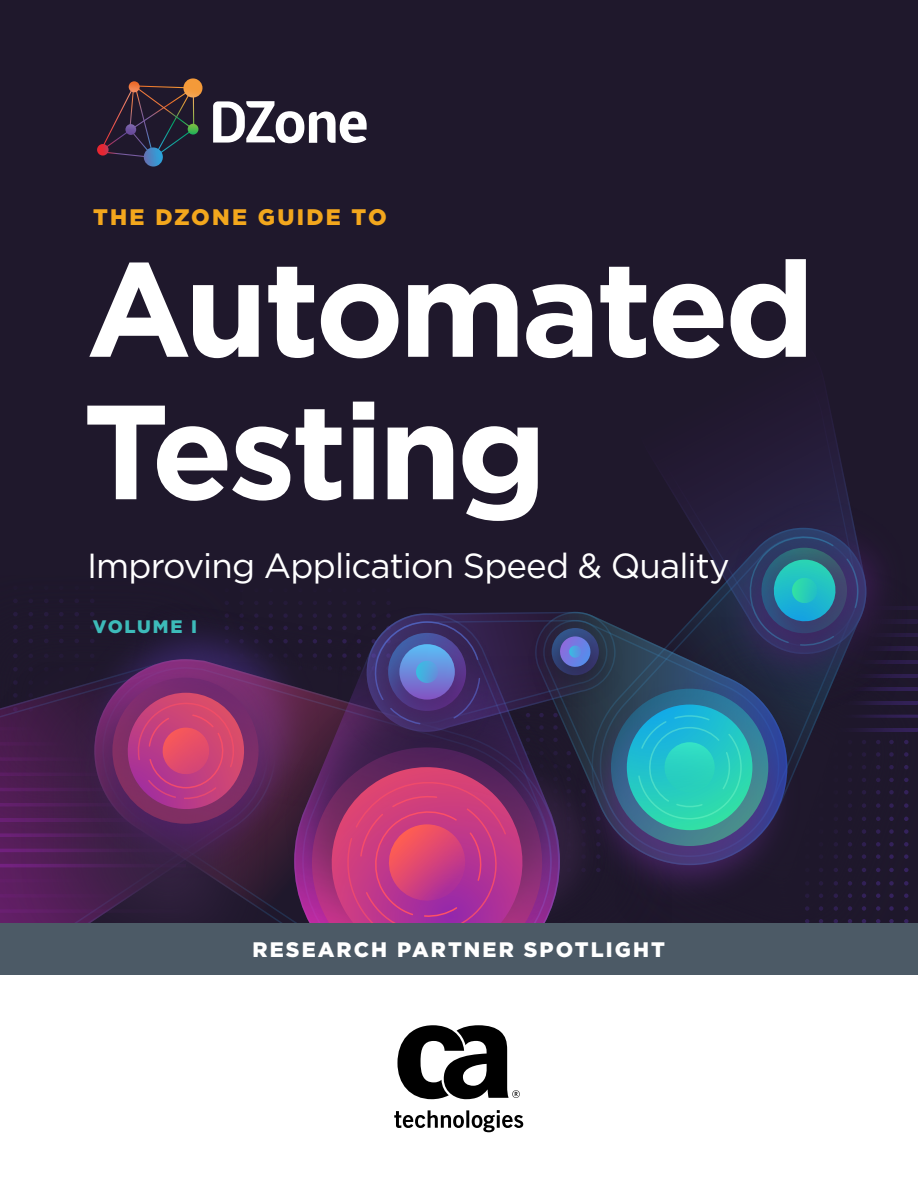
<style>
.page{position:relative;width:918px;height:1188px;background:#fff}
.page>*{position:absolute;margin:0;border:0;box-sizing:border-box;transform-origin:0 0}
.t1{font:700 133.8px/142.5px "Gotham";letter-spacing:-.035em;color:#fff}
.t2{font:34.8px "Gotham";letter-spacing:-.025em;color:#fff}
.t3{font:900 22.5px "Gotham";letter-spacing:.1em;color:#f3a71d}
.t4{font:900 21px "Gotham";letter-spacing:.1em;color:#fff}
.t5{font:900 18.15px "Gotham";letter-spacing:.1em;color:#3dbbba}
</style>
<div class="page">
<div style="left:0;top:0;width:918px;height:948px;background:#1f182c"></div>
<img style="left:822px;top:769px;width:87px;height:154px">
<svg style="left:822px;top:769px;width:47px;height:99px"></svg>
<svg style="left:662px;top:388px;width:177px;height:140px"></svg>
<img style="left:694px;top:516px;width:12px;height:96px">
<img style="left:59px;top:599px;width:258px;height:57px">
<img style="left:0;top:667px;width:263px;height:256px">
<img style="left:60px;top:648px;width:234px;height:251px">
<svg style="left:112px;top:678px;width:147px;height:146px;background:#9d3670"></svg>
<svg style="left:654px;top:612px;width:52px;height:52px"></svg>
<img style="left:591px;top:664px;width:231px;height:259px">
<svg style="left:611px;top:689px;width:157px;height:157px;background:#3b778f"></svg>
<svg style="left:627px;top:705px;width:125px;height:125px;background:#24c9c1"></svg>
<svg style="left:638px;top:715px;width:104px;height:104px;background:#29cac2"></svg>
<img style="left:263px;top:658px;width:328px;height:265px">
<svg style="left:312px;top:747px;width:230px;height:176px"></svg>
<svg style="left:318px;top:767px;width:218px;height:156px;background:#8f2f72"></svg>
<svg style="left:347px;top:787px;width:168px;height:136px;background:#c43b82"></svg>
<img style="left:317px;top:601px;width:200px;height:186px">
<img style="left:519px;top:611px;width:135px;height:126px">
<img style="left:336px;top:601px;width:183px;height:173px">
<img style="left:706px;top:451px;width:212px;height:318px">
<img style="left:718px;top:525px;width:173px;height:175px">
<svg style="left:367px;top:612px;width:249px;height:120px;background:#393564"></svg>
<svg style="left:750px;top:537px;width:168px;height:113px"></svg>
<svg style="left:144px;top:147px;width:19px;height:20px"></svg>
<svg style="left:97px;top:78px;width:106px;height:82px"></svg>
<svg style="left:213px;top:101px;width:123px;height:42px"></svg>
<svg style="left:340px;top:111px;width:27px;height:32px"></svg>
<div style="left:0;top:923px;width:918px;height:52px;background:#4c5a66"></div>
<svg style="left:394px;top:1110px;width:129px;height:22px"></svg>
<svg style="left:397px;top:1025px;width:123px;height:74px"></svg>
<p class="t3" style="left:93px;top:202px;width:295px">THE DZONE GUIDE TO</p>
<h1 class="t1" style="left:83px;top:237px;width:734px">Automated<br>Testing</h1>
<p class="t2" style="left:87px;top:544px;width:644px">Improving Application Speed &amp; Quality</p>
<p class="t5" style="left:93px;top:614px;width:106px">VOLUME I</p>
<p class="t4" style="left:253px;top:935px;width:414px">RESEARCH PARTNER SPOTLIGHT</p>
</div>
